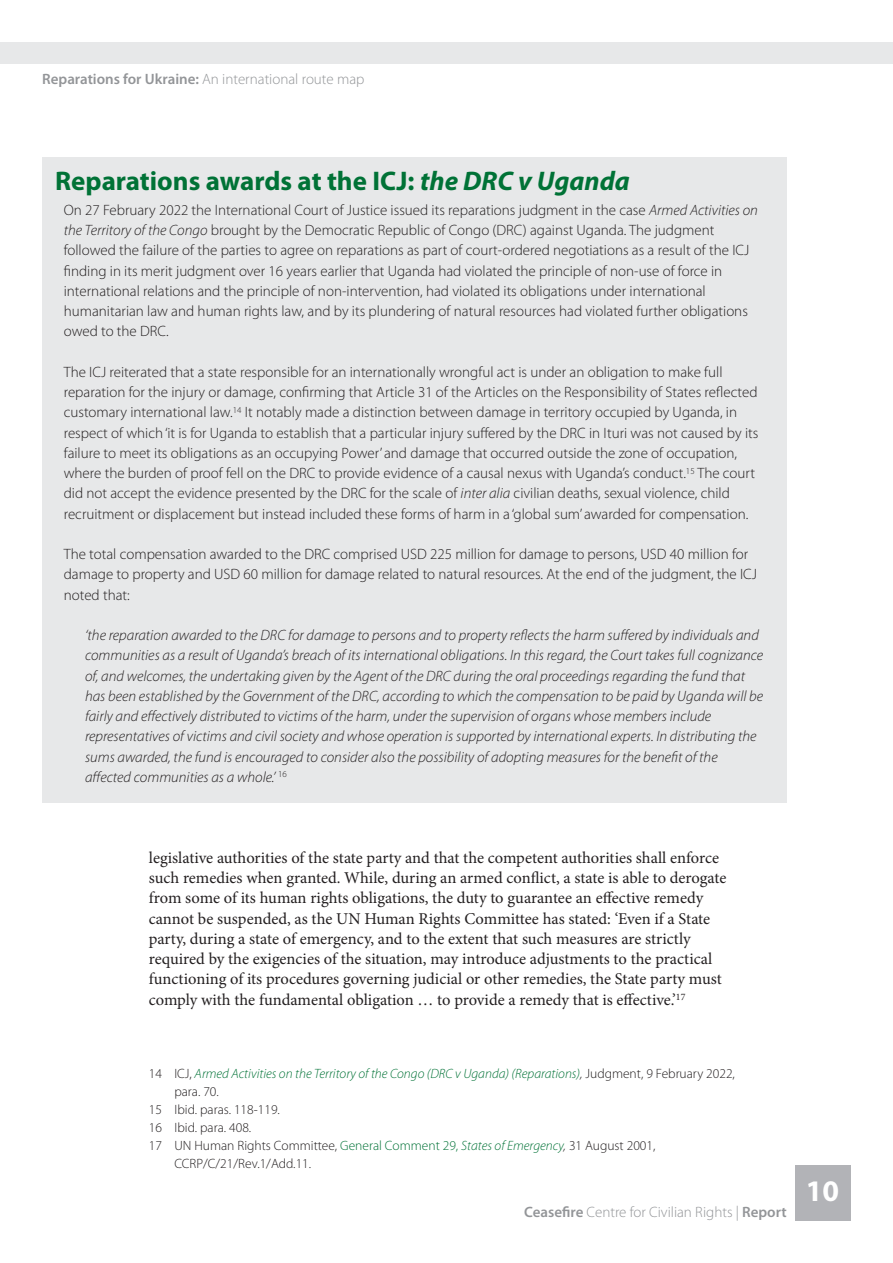
<style>
.page{position:relative;width:893px;height:1263px;background:#fff}
.page>*{position:absolute;margin:0;border:0;box-sizing:border-box;transform-origin:0 0}
.t1{font:700 30px "Myriad Pro";color:#fff}
.t2{font:700 27px "Myriad Pro";color:#007236}
.t3{font:16.5px/20.2px "Minion Pro";color:#231f20}
.t4{font:300 15px/20.2px "Myriad Pro";color:#231f20}
.t5{font:italic 300 15px/20.2px "Myriad Pro";color:#231f20}
.t6{font:300 15px "Myriad Pro";color:#939598}
.t7{font:300 13.5px "Myriad Pro";color:#231f20}
.t8{font:italic 300 13.5px "Myriad Pro";color:#007236}
.s1{font-weight:600}
.s2{font-style:italic}
.s3{font-style:normal;color:#231f20}
.s4{color:#231f20}
.s5{color:#007236}
.s6{font-style:italic;color:#007236}
</style>
<div class="page">
<div style="left:0;top:43px;width:893px;height:21px;background:#e7e8e9"></div>
<div style="left:795px;top:1165px;width:55px;height:55px;background:#b2b3b7"></div>
<div style="left:43px;top:157px;width:744px;height:646px;background:#e7e8e9"></div>
<p class="t6" style="left:42px;top:73px;width:324px"><span class="s1">Reparations for Ukraine:</span> An international route map</p>
<h2 class="t2" style="left:55px;top:171px;width:576px">Reparations awards at the ICJ: <span class="s2">the DRC v Uganda</span></h2>
<p class="t4" style="left:64px;top:201px;width:696px">On 27 February 2022 the International Court of Justice issued its reparations judgment in the case <span class="s2">Armed Activities on the Territory of the Congo</span> brought by the Democratic Republic of Congo (DRC) against Uganda. The judgment followed the failure of the parties to agree on reparations as part of court-ordered negotiations as a result of the ICJ finding in its merit judgment over 16 years earlier that Uganda had violated the principle of non-use of force in international relations and the principle of non-intervention, had violated its obligations under international humanitarian law and human rights law, and by its plundering of natural resources had violated further obligations owed to the DRC.</p>
<p class="t4" style="left:64px;top:363px;width:696px">The ICJ reiterated that a state responsible for an internationally wrongful act is under an obligation to make full reparation for the injury or damage, confirming that Article 31 of the Articles on the Responsibility of States reflected customary international law.<sup>14</sup> It notably made a distinction between damage in territory occupied by Uganda, in respect of which‘it is for Uganda to establish that a particular injury suffered by the DRC in Ituri was not caused by its failure to meet its obligations as an occupying Power’ and damage that occurred outside the zone of occupation, where the burden of proof fell on the DRC to provide evidence of a causal nexus with Uganda’s conduct.<sup>15</sup> The court did not accept the evidence presented by the DRC for the scale of <span class="s2">inter alia</span> civilian deaths, sexual violence, child recruitment or displacement but instead included these forms of harm in a ‘global sum’ awarded for compensation.</p>
<p class="t4" style="left:64px;top:545px;width:695px">The total compensation awarded to the DRC comprised USD 225 million for damage to persons, USD 40 million for damage to property and USD 60 million for damage related to natural resources. At the end of the judgment, the ICJ noted that:</p>
<p class="t5" style="left:85px;top:626px;width:680px">‘the reparation awarded to the DRC for damage to persons and to property reflects the harm suffered by individuals and communities as a result of Uganda’s breach of its international obligations. In this regard, the Court takes full cognizance of, and welcomes, the undertaking given by the Agent of the DRC during the oral proceedings regarding the fund that has been established by the Government of the DRC, according to which the compensation to be paid by Uganda will be fairly and effectively distributed to victims of the harm, under the supervision of organs whose members include representatives of victims and civil society and whose operation is supported by international experts. In distributing the sums awarded, the fund is encouraged to consider also the possibility of adopting measures for the benefit of the affected communities as a whole.’ <sup>16</sup></p>
<p class="t3" style="left:149px;top:849px;width:579px">legislative authorities of the state party and that the competent authorities shall enforce such remedies when granted. While, during an armed conflict, a state is able to derogate from some of its human rights obligations, the duty to guarantee an effective remedy cannot be suspended, as the UN Human Rights Committee has stated: ‘Even if a State party, during a state of emergency, and to the extent that such measures are strictly required by the exigencies of the situation, may introduce adjustments to the practical functioning of its procedures governing judicial or other remedies, the State party must comply with the fundamental obligation … to provide a remedy that is effective.’<sup>17</sup></p>
<p class="t8" style="left:149px;top:1068px;width:588px"><span class="s3">14 ICJ,</span> Armed Activities on the Territory of the Congo (DRC v Uganda) (Reparations)<span class="s4">,</span> <span class="s3">Judgment, 9 February 2022,</span></p>
<p class="t7" style="left:174px;top:1086px;width:46px">para. 70.</p>
<p class="t7" style="left:149px;top:1104px;width:133px">15 Ibid. paras. 118-119.</p>
<p class="t7" style="left:149px;top:1122px;width:104px">16 Ibid. para. 408.</p>
<p class="t7" style="left:149px;top:1140px;width:508px">17 UN Human Rights Committee, <span class="s5">General Comment 29,</span> <span class="s6">States of Emergency</span><span class="s2">,</span> 31 August 2001,</p>
<p class="t7" style="left:174px;top:1158px;width:138px">CCRP/C/21/Rev.1/Add.11.</p>
<p class="t6" style="left:524px;top:1206px;width:264px"><span class="s1">Ceasefire</span> Centre for Civilian Rights | <span class="s1">Report</span></p>
<h1 class="t1" style="left:806px;top:1179px;width:35px">10</h1>
</div>
